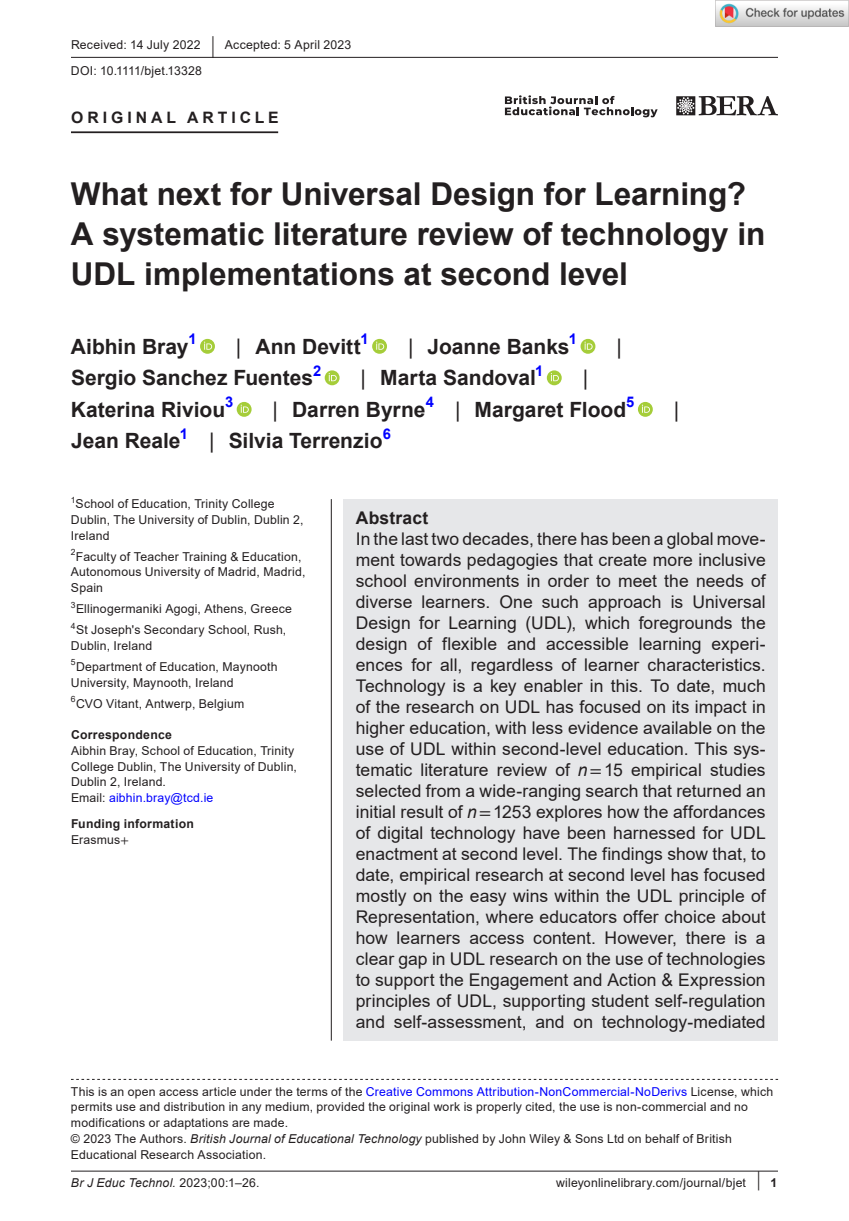
<style>
.page{position:relative;width:849px;height:1221px;background:#fff}
.page>*{position:absolute;margin:0;border:0;box-sizing:border-box;transform-origin:0 0}
.t1{font:700 31.5px/40.2px "Arial";color:#231f20}
.t2{font:700 21px "Arial";color:#231f20}
.t3{font:21px "Arial";color:#231f20}
.t4{font:17.5px/21px "Arial";letter-spacing:.005em;color:#231f20;text-align:justify}
.t5{font:700 17.5px "Arial";letter-spacing:.01em;color:#231f20}
.t6{font:700 15.75px "Arial";letter-spacing:.25em;color:#231f20}
.t7{font:12.25px/15.8px "Arial";letter-spacing:.015em;color:#231f20}
.t8{font:700 12.25px/15.8px "Arial";letter-spacing:.02em;color:#231f20}
.t9{font:italic 12.25px "Arial";letter-spacing:.015em;color:#231f20}
.t10{font:8.58px "Arial";color:#231f20}
.s1{font-size:22.93px}
.s2{font-weight:400}
.s3{color:#00f}
.s4{font-family:"STIX";font-weight:400}
.s5{font-style:italic}
.s6{font-family:"STIX"}
.s7{font-style:normal}
.s8{font-size:20.3px}
.s9{font-weight:700}
</style>
<div class="page">
<hr style="left:71px;top:1170px;width:706px;height:1px;background:#231f20">
<svg style="left:676px;top:96px;width:101px;height:19px"></svg>
<svg style="left:504px;top:95px;width:153px;height:22px"></svg>
<hr style="left:71px;top:131px;width:207px;height:2px;background:#231f20">
<svg style="left:200px;top:339px;width:15px;height:15px"></svg>
<svg style="left:204px;top:341px;width:8px;height:9px"></svg>
<svg style="left:372px;top:339px;width:15px;height:15px"></svg>
<svg style="left:376px;top:341px;width:8px;height:9px"></svg>
<svg style="left:580px;top:339px;width:15px;height:15px"></svg>
<svg style="left:584px;top:341px;width:8px;height:9px"></svg>
<svg style="left:324px;top:370px;width:15px;height:15px"></svg>
<svg style="left:328px;top:373px;width:8px;height:8px"></svg>
<svg style="left:546px;top:370px;width:15px;height:15px"></svg>
<svg style="left:550px;top:373px;width:8px;height:8px"></svg>
<div style="left:237px;top:402px;width:14px;height:15px;background:#a5cd39;border-radius:50%"></div>
<svg style="left:240px;top:404px;width:9px;height:9px"></svg>
<svg style="left:637px;top:402px;width:15px;height:15px"></svg>
<svg style="left:641px;top:404px;width:8px;height:9px"></svg>
<hr style="left:71px;top:57px;width:706px;height:1px;background:#231f20">
<svg style="left:71px;top:1078px;width:706px;height:1px"></svg>
<div style="left:343px;top:499px;width:434px;height:541px;background:#e6e7e9"></div>
<hr style="left:331px;top:499px;width:1px;height:541px;background:#231f20">
<img style="left:715px;top:0;width:133px;height:26px">
<p class="t7" style="left:71px;top:31px;width:282px;line-height:26.2px">Received: 14 July 2022 <span class="s1">|</span> Accepted: 5 April 2023<br>DOI: 10.1111/bjet.13328</p>
<p class="t6" style="left:71px;top:106px;width:209px">ORIGINAL ARTICLE</p>
<h1 class="t1" style="left:71px;top:174px;width:695px">What next for Universal Design for Learning?<br>A systematic literature review of technology in<br>UDL implementations at second level</h1>
<p class="t2" style="left:71px;top:331px;width:127px">Aibhin Bray<sup>1</sup></p>
<p class="t2" style="left:236px;top:331px;width:134px"><span class="s2">|</span> Ann Devitt<sup>1</sup></p>
<p class="t2" style="left:408px;top:331px;width:170px"><span class="s2">|</span> Joanne Banks<sup>1</sup></p>
<p class="t3" style="left:616px;top:332px;width:7px">|</p>
<p class="t2" style="left:71px;top:363px;width:251px">Sergio Sanchez Fuentes<sup>2</sup></p>
<p class="t2" style="left:360px;top:363px;width:184px"><span class="s2">|</span> Marta Sandoval<sup>1</sup></p>
<p class="t3" style="left:582px;top:363px;width:7px">|</p>
<p class="t2" style="left:71px;top:394px;width:164px">Katerina Riviou<sup>3</sup></p>
<p class="t2" style="left:272px;top:394px;width:363px"><span class="s2">|</span> Darren Byrne<sup>4</sup> <span class="s2">|</span> Margaret Flood<sup>5</sup></p>
<p class="t3" style="left:673px;top:395px;width:7px">|</p>
<p class="t2" style="left:71px;top:426px;width:321px">Jean Reale<sup>1</sup> <span class="s2">|</span> Silvia Terrenzio<sup>6</sup></p>
<p class="t10" style="left:71px;top:493px;width:6px">1</p>
<p class="t7" style="left:71px;top:495px;width:234px;text-indent:5px">School of Education, Trinity College<br>Dublin, The University of Dublin, Dublin 2,<br>Ireland</p>
<p class="t10" style="left:71px;top:546px;width:6px">2</p>
<p class="t7" style="left:71px;top:548px;width:236px;text-indent:5px">Faculty of Teacher Training &amp; Education,<br>Autonomous University of Madrid, Madrid,<br>Spain</p>
<p class="t10" style="left:71px;top:598px;width:6px">3</p>
<p class="t7" style="left:76px;top:600px;width:217px">Ellinogermaniki Agogi, Athens, Greece</p>
<p class="t10" style="left:71px;top:619px;width:6px">4</p>
<p class="t7" style="left:71px;top:621px;width:217px;text-indent:5px">St Joseph's Secondary School, Rush,<br>Dublin, Ireland</p>
<p class="t10" style="left:71px;top:656px;width:6px">5</p>
<p class="t7" style="left:71px;top:658px;width:208px;text-indent:5px">Department of Education, Maynooth<br>University, Maynooth, Ireland</p>
<p class="t10" style="left:71px;top:693px;width:6px">6</p>
<p class="t7" style="left:76px;top:695px;width:170px">CVO Vitant, Antwerp, Belgium</p>
<p class="t8" style="left:71px;top:727px;width:102px">Correspondence</p>
<p class="t7" style="left:71px;top:742px;width:227px">Aibhin Bray, School of Education, Trinity College Dublin, The University of Dublin, Dublin 2, Ireland.<br>Email: <span class="s3">aibhin.bray@tcd.ie</span></p>
<p class="t8" style="left:71px;top:816px;width:124px">Funding information<br><span class="s2">Erasmus</span><span class="s4">+</span></p>
<p class="t5" style="left:356px;top:505px;width:74px">Abstract</p>
<p class="t4" style="left:356px;top:528px;width:411px">In the last two decades, there has been a global move&shy;ment towards pedagogies that create more inclusive school environments in order to meet the needs of diverse learners. One such approach is Universal Design for Learning (UDL), which foregrounds the design of flexible and accessible learning experi&shy;ences for all, regardless of learner characteristics.<br>Technology is a key enabler in this. To date, much of the research on UDL has focused on its impact in higher education, with less evidence available on the use of UDL within second-level education. This sys&shy;tematic literature review of <span class="s5">n</span><span class="s6">=</span>15 empirical studies selected from a wide-ranging search that returned an initial result of <span class="s5">n</span><span class="s6">=</span>1253 explores how the affordances of digital technology have been harnessed for UDL enactment at second level. The findings show that, to date, empirical research at second level has focused mostly on the easy wins within the UDL principle of Representation, where educators offer choice about how learners access content. However, there is a clear gap in UDL research on the use of technologies to support the Engagement and Action &amp; Expression principles of UDL, supporting student self-regulation and self-assessment, and on technology-mediated</p>
<p class="t7" style="left:71px;top:1083px;width:703px">This is an open access article under the terms of the <span class="s3">Creative Commons Attribution-NonCommercial-NoDerivs</span> License, which permits use and distribution in any medium, provided the original work is properly cited, the use is non-commercial and no modifications or adaptations are made.<br>© 2023 The Authors. <span class="s5">British Journal of Educational Technology</span> published by John Wiley &amp; Sons Ltd on behalf of British Educational Research Association.</p>
<p class="t9" style="left:71px;top:1174px;width:190px">Br J Educ Technol. <span class="s7">2023;00:1–26.</span></p>
<p class="t7" style="left:556px;top:1174px;width:223px">wileyonlinelibrary.com/journal/bjet <span class="s8">|</span> <span class="s9">1</span></p>
</div>
